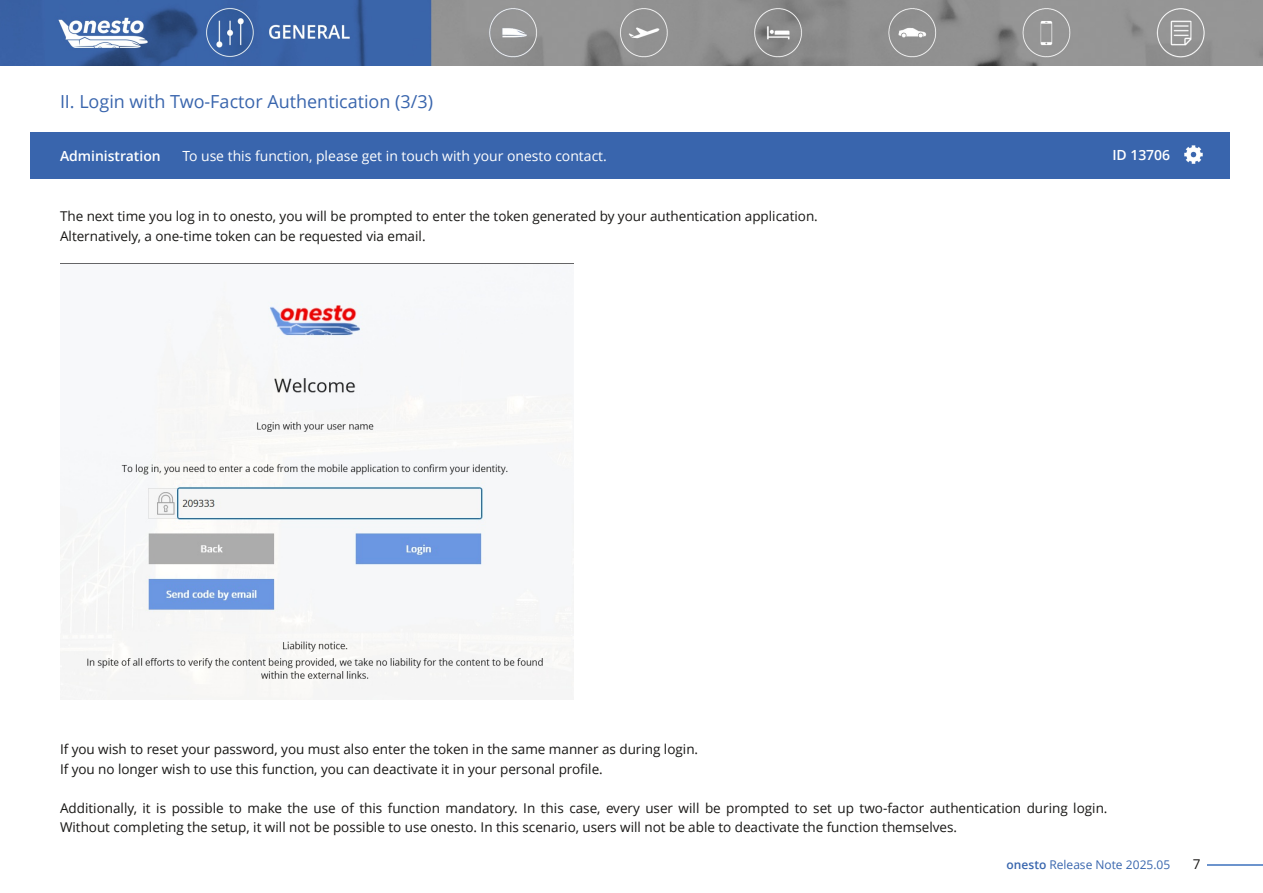
<style>
.page{position:relative;width:1263px;height:893px;background:#fff}
.page>*{position:absolute;margin:0;border:0;box-sizing:border-box;transform-origin:0 0}
.t1{font:18px "Open Sans";color:#3965ad}
.t2{font:13.95px "Open Sans";color:#fff}
.t3{font:600 13.95px "Open Sans";color:#fff}
.t4{font:13.5px/19.5px "Open Sans";color:#181715}
.t5{font:12px "Open Sans";color:#3966ae}
.s1{font-weight:600}
</style>
<div class="page">
<hr style="left:1207px;top:864px;width:56px;height:2px;background:#6c94cd">
<div style="left:30px;top:132px;width:1199px;height:47px;background:#3965ad"></div>
<img style="left:1184px;top:145px;width:18px;height:19px">
<img style="left:0;top:0;width:1263px;height:65px">
<img style="left:60px;top:263px;width:513px;height:437px">
<h1 class="t1" style="left:60px;top:89px;width:375px">II. Login with Two-Factor Authentication (3/3)</h1>
<p class="t3" style="left:60px;top:146px;width:102px">Administration</p>
<p class="t2" style="left:182px;top:146px;width:426px">To use this function, please get in touch with your onesto contact.</p>
<p class="t4" style="left:60px;top:206px;width:759px">The next time you log in to onesto, you will be prompted to enter the token generated by your authentication application.<br>Alternatively, a one-time token can be requested via email.</p>
<p class="t3" style="left:1112px;top:145px;width:59px">ID 13706</p>
<p class="t4" style="left:60px;top:739px;width:640px">If you wish to reset your password, you must also enter the token in the same manner as during login.<br>If you no longer wish to use this function, you can deactivate it in your personal profile.</p>
<p class="t4" style="left:60px;top:797px;width:1049px">Additionally, it is possible to make the use of this function mandatory. In this case, every user will be prompted to set up two-factor authentication during login.<br>Without completing the setup, it will not be possible to use onesto. In this scenario, users will not be able to deactivate the function themselves.</p>
<p class="t5" style="left:1006px;top:856px;width:165px"><span class="s1">onesto</span> Release Note 2025.05</p>
<p class="t4" style="left:1193px;top:854px;width:9px">7</p>
</div>
